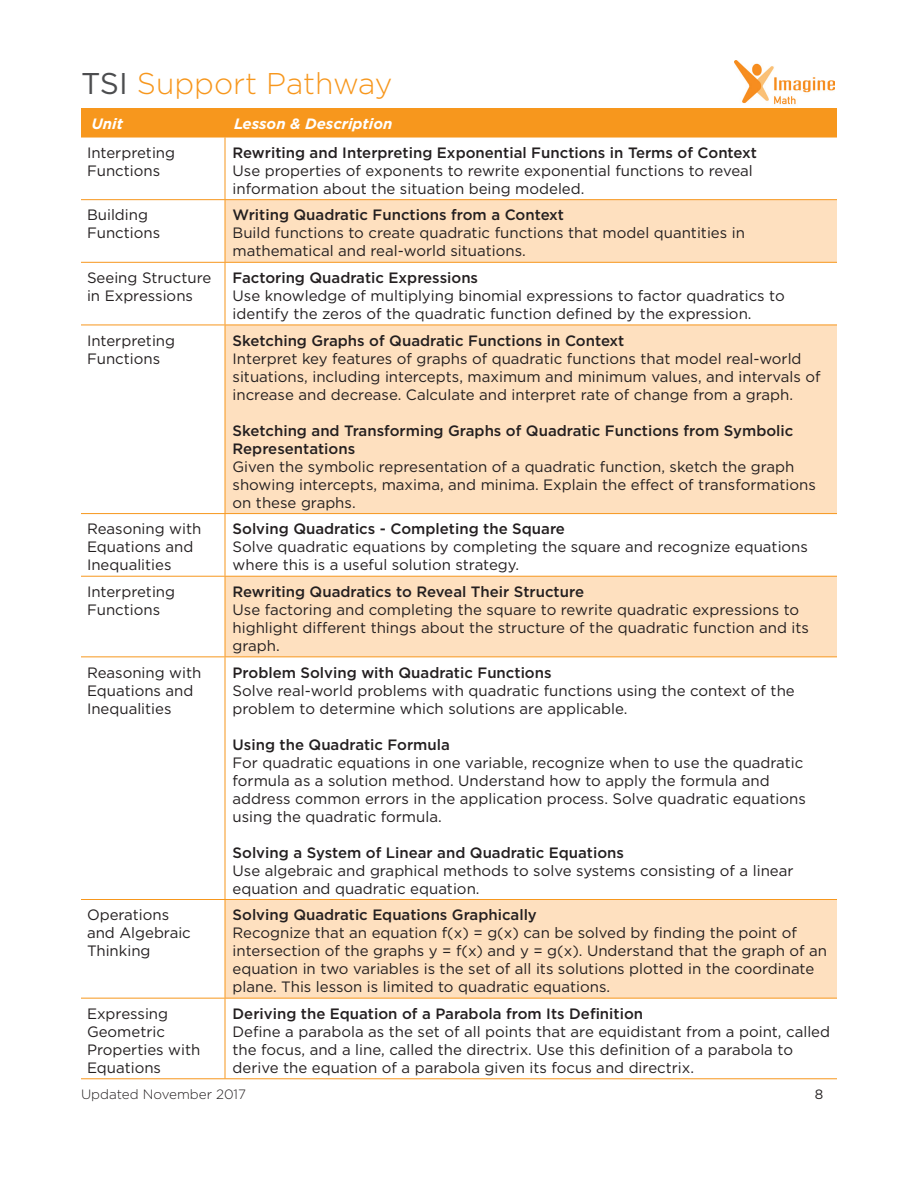
<style>
.page{position:relative;width:918px;height:1188px;background:#fff}
.page>*{position:absolute;margin:0;border:0;box-sizing:border-box;transform-origin:0 0}
.t1{font:300 30px "Gotham";color:#f7971d}
.t2{font:15px/18px "Gotham";color:#231f20}
.Lesson{font:500 15px/18px "Gotham";color:#231f20}
.t3{font:italic 700 15px "Gotham";color:#fff}
.t4{font:300 13.5px "Gotham";color:#231f20}
.t5{font:13.5px "Gotham";color:#231f20}
.s1{font-weight:400;color:#4c4d4f}
</style>
<div class="page">
<div style="left:81px;top:108px;width:756px;height:29px;background:#f7971d"></div>
<img style="left:735px;top:60px;width:99px;height:45px">
<svg style="left:226px;top:200px;width:611px;height:798px;fill:#fee0bf"></svg>
<hr style="left:81px;top:137px;width:144px;height:1px;background:#f7971d">
<hr style="left:225px;top:137px;width:612px;height:1px;background:#f7971d">
<hr style="left:225px;top:137px;width:1px;height:62px;background:#f7971d">
<hr style="left:81px;top:199px;width:144px;height:1px;background:#f7971d">
<hr style="left:225px;top:199px;width:612px;height:1px;background:#f7971d">
<hr style="left:225px;top:200px;width:1px;height:62px;background:#f7971d">
<hr style="left:81px;top:262px;width:144px;height:1px;background:#f7971d">
<hr style="left:225px;top:262px;width:612px;height:1px;background:#f7971d">
<hr style="left:225px;top:263px;width:1px;height:62px;background:#f7971d">
<hr style="left:81px;top:325px;width:144px;height:1px;background:#f7971d">
<hr style="left:225px;top:325px;width:612px;height:1px;background:#f7971d">
<hr style="left:225px;top:325px;width:1px;height:188px;background:#f7971d">
<hr style="left:81px;top:513px;width:144px;height:1px;background:#f7971d">
<hr style="left:225px;top:513px;width:612px;height:1px;background:#f7971d">
<hr style="left:225px;top:514px;width:1px;height:62px;background:#f7971d">
<hr style="left:81px;top:576px;width:144px;height:1px;background:#f7971d">
<hr style="left:225px;top:576px;width:612px;height:1px;background:#f7971d">
<hr style="left:225px;top:577px;width:1px;height:79px;background:#f7971d">
<hr style="left:81px;top:656px;width:144px;height:1px;background:#f7971d">
<hr style="left:225px;top:656px;width:612px;height:1px;background:#f7971d">
<hr style="left:225px;top:657px;width:1px;height:242px;background:#f7971d">
<hr style="left:81px;top:899px;width:144px;height:1px;background:#f7971d">
<hr style="left:225px;top:899px;width:612px;height:1px;background:#f7971d">
<hr style="left:225px;top:900px;width:1px;height:98px;background:#f7971d">
<hr style="left:81px;top:998px;width:144px;height:1px;background:#f7971d">
<hr style="left:225px;top:998px;width:612px;height:1px;background:#f7971d">
<hr style="left:225px;top:999px;width:1px;height:79px;background:#f7971d">
<hr style="left:81px;top:1078px;width:144px;height:1px;background:#f7971d">
<hr style="left:225px;top:1078px;width:612px;height:1px;background:#f7971d">
<h1 class="t1" style="left:81px;top:65px;width:313px"><span class="s1">TSI</span> Support Pathway</h1>
<p class="t3" style="left:92px;top:113px;width:33px">Unit</p>
<p class="t3" style="left:234px;top:113px;width:160px">Lesson &amp; Description</p>
<p class="t2" style="left:87px;top:143px;width:90px">Interpreting<br>Functions</p>
<p class="Lesson" style="left:233px;top:143px;width:526px">Rewriting and Interpreting Exponential Functions in Terms of Context</p>
<p class="t2" style="left:233px;top:161px;width:522px">Use properties of exponents to rewrite exponential functions to reveal information about the situation being modeled.</p>
<p class="t2" style="left:87px;top:206px;width:75px">Building<br>Functions</p>
<p class="Lesson" style="left:233px;top:206px;width:333px">Writing Quadratic Functions from a Context</p>
<p class="t2" style="left:233px;top:224px;width:514px">Build functions to create quadratic functions that model quantities in mathematical and real-world situations.</p>
<p class="t2" style="left:87px;top:268px;width:126px">Seeing Structure in Expressions</p>
<p class="Lesson" style="left:233px;top:268px;width:247px">Factoring Quadratic Expressions</p>
<p class="t2" style="left:233px;top:286px;width:554px">Use knowledge of multiplying binomial expressions to factor quadratics to identify the zeros of the quadratic function defined by the expression.</p>
<p class="t2" style="left:87px;top:331px;width:90px">Interpreting<br>Functions</p>
<p class="Lesson" style="left:233px;top:331px;width:393px">Sketching Graphs of Quadratic Functions in Context</p>
<p class="t2" style="left:233px;top:349px;width:590px">Interpret key features of graphs of quadratic functions that model real-world situations, including intercepts, maximum and minimum values, and intervals of increase and decrease. Calculate and interpret rate of change from a graph.</p>
<p class="Lesson" style="left:233px;top:421px;width:562px">Sketching and Transforming Graphs of Quadratic Functions from Symbolic<br>Representations</p>
<p class="t2" style="left:233px;top:457px;width:585px">Given the symbolic representation of a quadratic function, sketch the graph showing intercepts, maxima, and minima. Explain the effect of transformations on these graphs.</p>
<p class="t2" style="left:87px;top:520px;width:116px">Reasoning with<br>Equations and<br>Inequalities</p>
<p class="Lesson" style="left:233px;top:520px;width:334px">Solving Quadratics - Completing the Square</p>
<p class="t2" style="left:233px;top:538px;width:577px">Solve quadratic equations by completing the square and recognize equations where this is a useful solution strategy.</p>
<p class="t2" style="left:87px;top:582px;width:90px">Interpreting<br>Functions</p>
<p class="Lesson" style="left:233px;top:582px;width:353px">Rewriting Quadratics to Reveal Their Structure</p>
<p class="t2" style="left:233px;top:600px;width:578px">Use factoring and completing the square to rewrite quadratic expressions to highlight different things about the structure of the quadratic function and its graph.</p>
<p class="t2" style="left:87px;top:663px;width:116px">Reasoning with<br>Equations and<br>Inequalities</p>
<p class="Lesson" style="left:233px;top:663px;width:321px">Problem Solving with Quadratic Functions</p>
<p class="t2" style="left:233px;top:681px;width:564px">Solve real-world problems with quadratic functions using the context of the problem to determine which solutions are applicable.</p>
<p class="Lesson" style="left:233px;top:735px;width:219px">Using the Quadratic Formula</p>
<p class="t2" style="left:233px;top:753px;width:575px">For quadratic equations in one variable, recognize when to use the quadratic formula as a solution method. Understand how to apply the formula and address common errors in the application process. Solve quadratic equations using the quadratic formula.</p>
<p class="Lesson" style="left:233px;top:843px;width:393px">Solving a System of Linear and Quadratic Equations</p>
<p class="t2" style="left:233px;top:861px;width:562px">Use algebraic and graphical methods to solve systems consisting of a linear equation and quadratic equation.</p>
<p class="t2" style="left:87px;top:906px;width:105px">Operations and Algebraic<br>Thinking</p>
<p class="Lesson" style="left:233px;top:906px;width:306px">Solving Quadratic Equations Graphically</p>
<p class="t2" style="left:233px;top:924px;width:596px">Recognize that an equation f(x) = g(x) can be solved by finding the point of intersection of the graphs y = f(x) and y = g(x). Understand that the graph of an equation in two variables is the set of all its solutions plotted in the coordinate plane. This lesson is limited to quadratic equations.</p>
<p class="t2" style="left:87px;top:1004px;width:115px">Expressing<br>Geometric<br>Properties with<br>Equations</p>
<p class="Lesson" style="left:233px;top:1004px;width:412px">Deriving the Equation of a Parabola from Its Definition</p>
<p class="t2" style="left:233px;top:1022px;width:599px">Define a parabola as the set of all points that are equidistant from a point, called the focus, and a line, called the directrix. Use this definition of a parabola to derive the equation of a parabola given its focus and directrix.</p>
<p class="t4" style="left:81px;top:1086px;width:167px">Updated November 2017</p>
<p class="t5" style="left:815px;top:1086px;width:10px">8</p>
</div>
